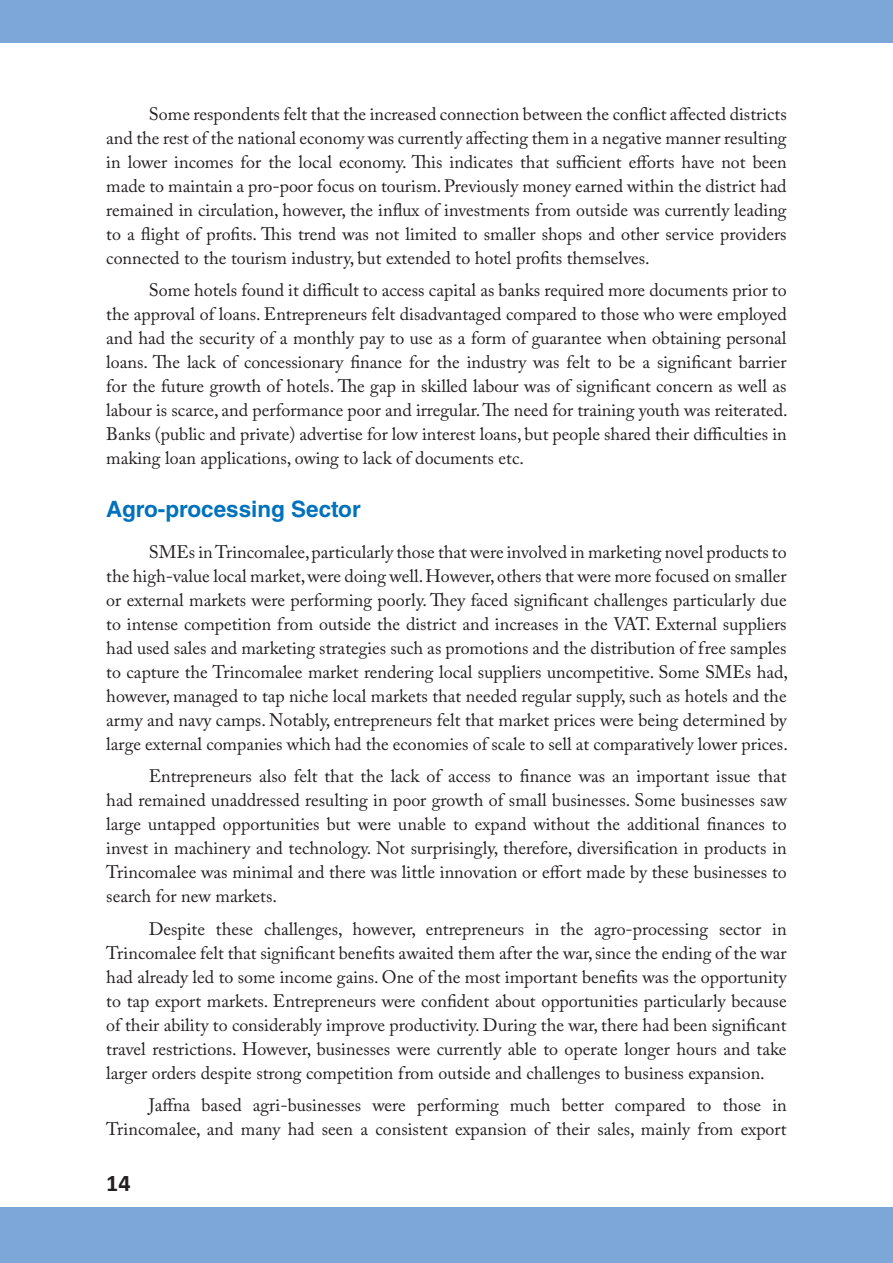
<style>
.page{position:relative;width:893px;height:1263px;background:#fff}
.page>*{position:absolute;margin:0;border:0;box-sizing:border-box;transform-origin:0 0}
.t1{font:700 24px "Calibri";color:#231f20}
.t2{font:700 22.5px "Helvetica LT Std";color:#0072bc}
.t3{font:18px/24px "Adobe Caslon Pro";color:#231f20;text-align:justify}
</style>
<div class="page">
<div style="left:0;top:0;width:893px;height:43px;background:#7ca7d8"></div>
<div style="left:0;top:1208px;width:893px;height:55px;background:#7ca7d8"></div>
<p class="t3" style="left:106px;top:101px;width:682px;text-indent:43px">Some respondents felt that the increased connection between the conflict affected districts and the rest of the national economy was currently affecting them in a negative manner resulting in lower incomes for the local economy. This indicates that sufficient efforts have not been made to maintain a pro-poor focus on tourism. Previously money earned within the district had remained in circulation, however, the influx of investments from outside was currently leading to a flight of profits. This trend was not limited to smaller shops and other service providers connected to the tourism industry, but extended to hotel profits themselves.</p>
<p class="t3" style="left:106px;top:278px;width:683px;text-indent:43px">Some hotels found it difficult to access capital as banks required more documents prior to the approval of loans. Entrepreneurs felt disadvantaged compared to those who were employed and had the security of a monthly pay to use as a form of guarantee when obtaining personal loans. The lack of concessionary finance for the industry was felt to be a significant barrier for the future growth of hotels. The gap in skilled labour was of significant concern as well as labour is scarce, and performance poor and irregular. The need for training youth was reiterated.<br>Banks (public and private) advertise for low interest loans, but people shared their difficulties in making loan applications, owing to lack of documents etc.</p>
<p class="t2" style="left:106px;top:495px;width:256px">Agro-processing Sector</p>
<p class="t3" style="left:106px;top:539px;width:683px;text-indent:43px">SMEs in Trincomalee, particularly those that were involved in marketing novel products to the high-value local market, were doing well. However, others that were more focused on smaller or external markets were performing poorly. They faced significant challenges particularly due to intense competition from outside the district and increases in the VAT. External suppliers had used sales and marketing strategies such as promotions and the distribution of free samples to capture the Trincomalee market rendering local suppliers uncompetitive. Some SMEs had, however, managed to tap niche local markets that needed regular supply, such as hotels and the army and navy camps. Notably, entrepreneurs felt that market prices were being determined by large external companies which had the economies of scale to sell at comparatively lower prices.</p>
<p class="t3" style="left:106px;top:764px;width:682px;text-indent:43px">Entrepreneurs also felt that the lack of access to finance was an important issue that had remained unaddressed resulting in poor growth of small businesses. Some businesses saw large untapped opportunities but were unable to expand without the additional finances to invest in machinery and technology. Not surprisingly, therefore, diversification in products in Trincomalee was minimal and there was little innovation or effort made by these businesses to search for new markets.</p>
<p class="t3" style="left:106px;top:916px;width:682px;text-indent:43px">Despite these challenges, however, entrepreneurs in the agro-processing sector in Trincomalee felt that significant benefits awaited them after the war, since the ending of the war had already led to some income gains. One of the most important benefits was the opportunity to tap export markets. Entrepreneurs were confident about opportunities particularly because of their ability to considerably improve productivity. During the war, there had been significant travel restrictions. However, businesses were currently able to operate longer hours and take larger orders despite strong competition from outside and challenges to business expansion.</p>
<p class="t3" style="left:106px;top:1093px;width:682px;text-align:right">Jaffna based agri-businesses were performing much better compared to those in<br>Trincomalee, and many had seen a consistent expansion of their sales, mainly from export</p>
<h1 class="t1" style="left:106px;top:1168px;width:26px">14</h1>
</div>
